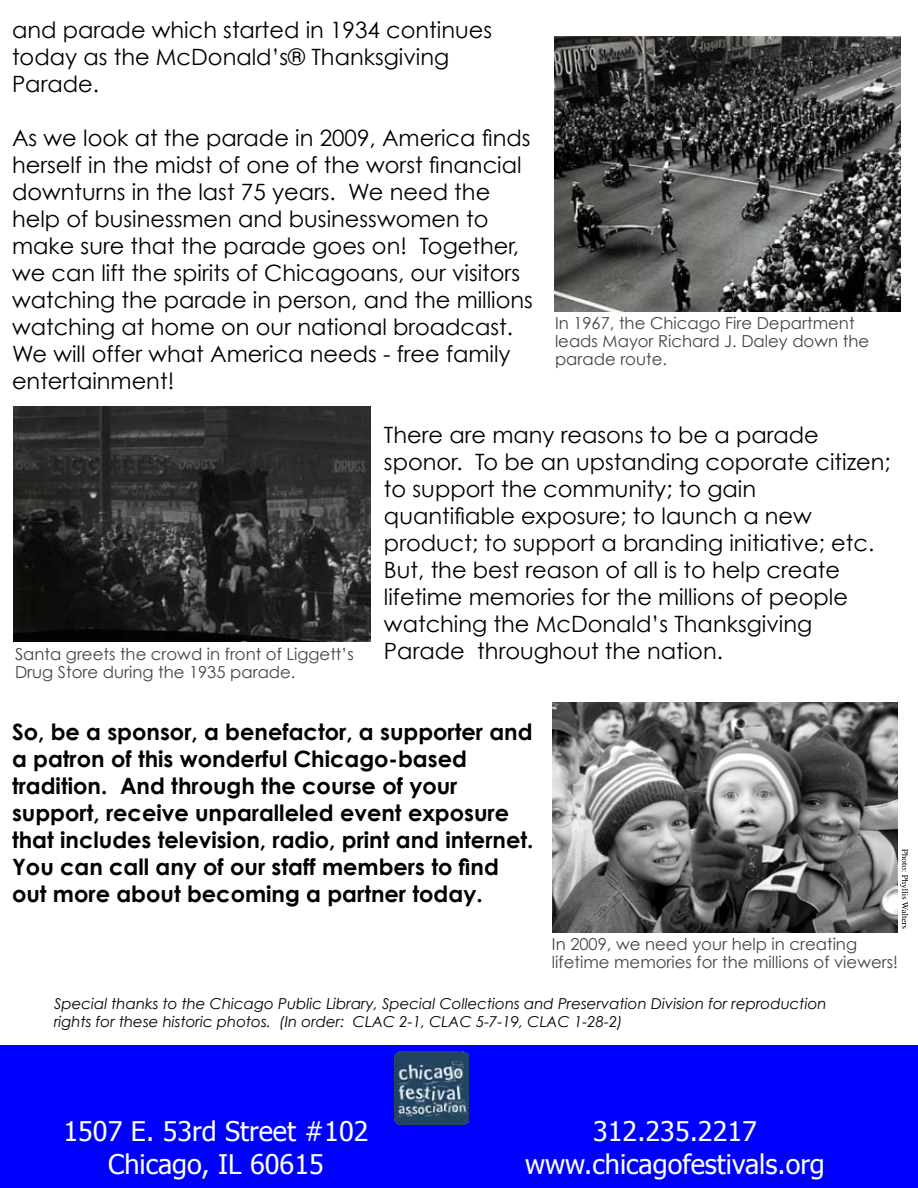
<style>
.page{position:relative;width:918px;height:1188px;background:#fff}
.page>*{position:absolute;margin:0;border:0;box-sizing:border-box;transform-origin:0 0}
.t1{font:27px/32.4px "Tahoma";color:#fff;text-align:center}
.t2{font:22.5px/27px "Century Gothic";color:#000}
.t3{font:700 22.5px/27px "Century Gothic";color:#000}
.t4{font:16.5px/18px "Century Gothic";color:#444}
.t5{font:italic 15px/18px "Century Gothic";color:#000}
</style>
<div class="page">
<img style="left:14px;top:406px;width:356px;height:236px">
<svg style="left:900px;top:849px;width:8px;height:80px"></svg>
<img style="left:554px;top:36px;width:346px;height:275px">
<div style="left:0;top:1045px;width:918px;height:143px;background:#00f"></div>
<img style="left:395px;top:1051px;width:73px;height:74px">
<img style="left:552px;top:702px;width:346px;height:230px">
<p class="t2" style="left:12px;top:16px;width:482px">and parade which started in 1934 continues today as the McDonald’s® Thanksgiving<br>Parade.</p>
<p class="t2" style="left:12px;top:124px;width:523px">As we look at the parade in 2009, America finds herself in the midst of one of the worst financial downturns in the last 75 years. We need the help of businessmen and businesswomen to make sure that the parade goes on! Together, we can lift the spirits of Chicagoans, our visitors watching the parade in person, and the millions watching at home on our national broadcast.<br>We will offer what America needs - free family entertainment!</p>
<p class="t2" style="left:384px;top:421px;width:508px">There are many reasons to be a parade sponor. To be an upstanding coporate citizen; to support the community; to gain quantifiable exposure; to launch a new product; to support a branding initiative; etc.<br>But, the best reason of all is to help create lifetime memories for the millions of people watching the McDonald’s Thanksgiving Parade throughout the nation.</p>
<p class="t4" style="left:555px;top:314px;width:316px">In 1967, the Chicago Fire Department leads Mayor Richard J. Daley down the parade route.</p>
<p class="t4" style="left:15px;top:645px;width:340px">Santa greets the crowd in front of Liggett’s<br>Drug Store during the 1935 parade.</p>
<p class="t3" style="left:12px;top:718px;width:523px">So, be a sponsor, a benefactor, a supporter and a patron of this wonderful Chicago-based tradition. And through the course of your support, receive unparalleled event exposure that includes television, radio, print and internet.<br>You can call any of our staff members to find out more about becoming a partner today.</p>
<p class="t4" style="left:552px;top:935px;width:348px">In 2009, we need your help in creating lifetime memories for the millions of viewers!</p>
<p class="t5" style="left:54px;top:994px;width:774px">Special thanks to the Chicago Public Library, Special Collections and Preservation Division for reproduction rights for these historic photos. (In order: CLAC 2-1, CLAC 5-7-19, CLAC 1-28-2)</p>
<p class="t1" style="left:63px;top:1114px;width:307px">1507 E. 53rd Street #102<br>Chicago, IL 60615</p>
<p class="t1" style="left:525px;top:1114px;width:301px">312.235.2217 www.chicagofestivals.org</p>
</div>
